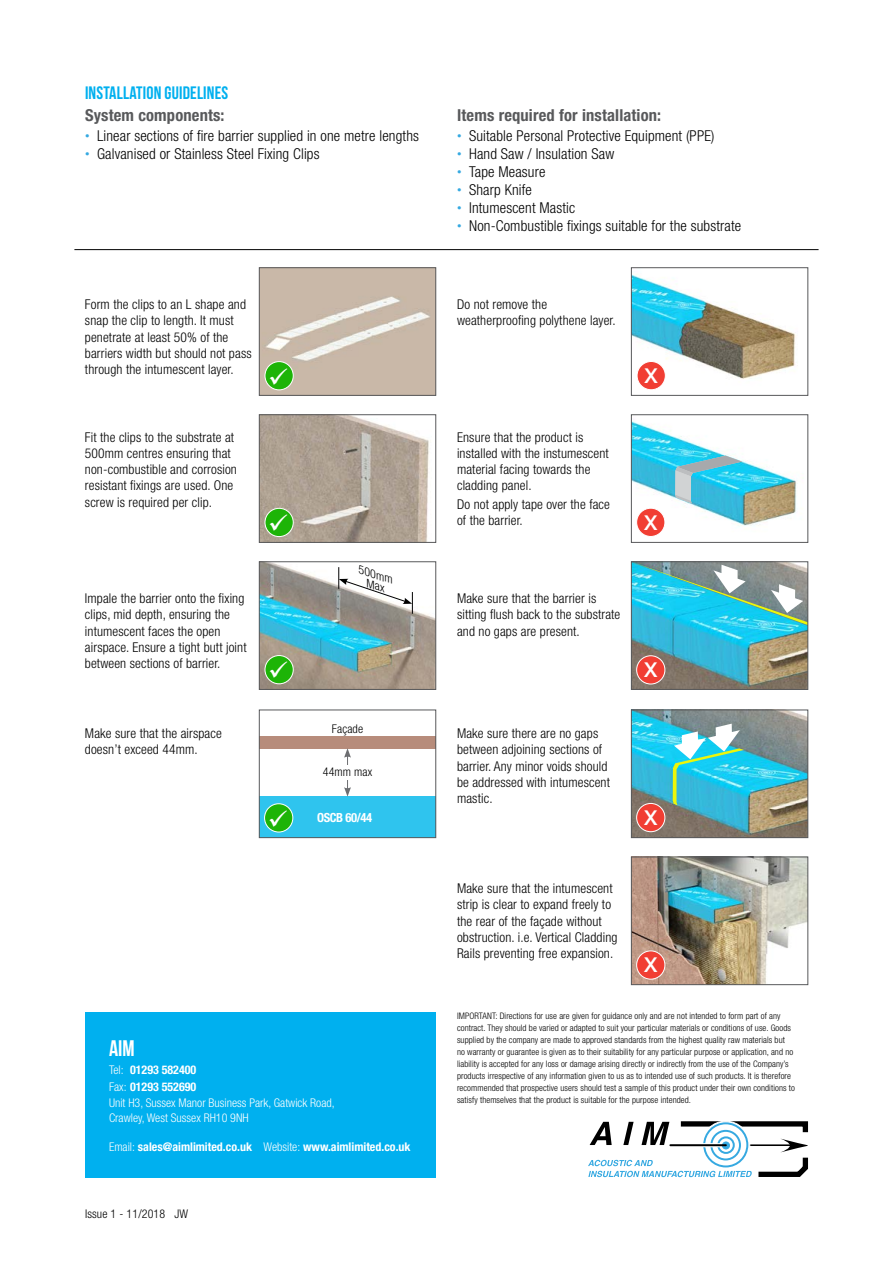
<style>
.page{position:relative;width:893px;height:1263px;background:#fff}
.page>*{position:absolute;margin:0;border:0;box-sizing:border-box;transform-origin:0 0}
.t1{font:22.5px "Bebas Neue";color:#fff}
.t2{font:500 20.55px "Helvetica Neue LT Std";color:#fff}
.t3{font:18px "Bebas Neue";letter-spacing:.01em;color:#00b0ef}
.t4{font:700 condensed 16.5px "Helvetica Neue LT Std";letter-spacing:.01em;color:#58595b}
.t5{font:300 condensed 15px "Helvetica Neue LT Std";letter-spacing:.01em;color:#000}
.t6{font:300 condensed 13.5px/16.2px "Helvetica Neue LT Std";letter-spacing:.01em;color:#000}
.t7{font:700 condensed 12.6px "Helvetica Neue LT Std";letter-spacing:-.03em;color:#fff}
.t8{font:300 condensed 12px/16.5px "Helvetica Neue LT Std";color:#fff}
.t9{font:700 condensed 12px "Helvetica Neue LT Std";color:#fff}
.t10{font:300 condensed 12px "Helvetica Neue LT Std";letter-spacing:.01em;color:#000}
.t11{font:italic 300 condensed 11.4px/10.6px "Helvetica Neue LT Std";color:#000;scale:1.12 1}
.t12{font:300 condensed 9px/12px "Helvetica Neue LT Std";letter-spacing:.01em;color:#000}
.s1{font-size:9px;color:#36a9e1}
.s2{font-weight:700}
.s3{font-weight:300}
</style>
<div class="page">
<div style="left:85px;top:1012px;width:351px;height:165px;background:#00b0ef"></div>
<svg style="left:588px;top:1121px;width:221px;height:57px"></svg>
<svg style="left:702px;top:1121px;width:48px;height:48px"></svg>
<div style="left:701px;top:1121px;width:49px;height:48px;border:1px solid #fff;border-radius:50%"></div>
<div style="left:703px;top:1122px;width:45px;height:45px;border:2px solid #36a9e1;border-radius:50%"></div>
<div style="left:710px;top:1130px;width:31px;height:30px;border:2px solid #36a9e1;border-radius:50%"></div>
<div style="left:717px;top:1136px;width:18px;height:18px;border:2px solid #36a9e1;border-radius:50%"></div>
<div style="left:722px;top:1142px;width:8px;height:7px;border:1px solid #36a9e1;border-radius:50%"></div>
<svg style="left:670px;top:1143px;width:51px;height:4px"></svg>
<hr style="left:670px;top:1144px;width:56px;height:2px;background:#000">
<hr style="left:74px;top:249px;width:745px;height:1px;background:#000">
<img style="left:633px;top:421px;width:164px;height:114px">
<div style="left:631px;top:414px;width:177px;height:129px;border:1px solid #58595b"></div>
<div style="left:637px;top:508px;width:28px;height:28px;background:#f13e33;border-radius:50%"></div>
<div style="left:636px;top:508px;width:29px;height:29px;border:1px solid #fff;border-radius:50%"></div>
<img style="left:633px;top:275px;width:163px;height:104px">
<div style="left:631px;top:267px;width:177px;height:129px;border:1px solid #58595b"></div>
<div style="left:637px;top:361px;width:28px;height:29px;background:#f13e33;border-radius:50%"></div>
<div style="left:637px;top:361px;width:29px;height:29px;border:1px solid #fff;border-radius:50%"></div>
<img style="left:261px;top:269px;width:173px;height:125px">
<div style="left:259px;top:267px;width:177px;height:129px;border:1px solid #58595b"></div>
<div style="left:265px;top:362px;width:28px;height:28px;background:#1db407;border-radius:50%"></div>
<div style="left:265px;top:361px;width:29px;height:29px;border:1px solid #fff;border-radius:50%"></div>
<img style="left:261px;top:416px;width:168px;height:125px">
<div style="left:259px;top:414px;width:177px;height:129px;border:1px solid #58595b"></div>
<svg style="left:265px;top:508px;width:28px;height:29px"></svg>
<div style="left:265px;top:508px;width:29px;height:29px;border:1px solid #fff;border-radius:50%"></div>
<img style="left:261px;top:563px;width:173px;height:125px">
<div style="left:259px;top:561px;width:177px;height:129px;border:1px solid #58595b"></div>
<svg style="left:265px;top:655px;width:28px;height:29px"></svg>
<div style="left:265px;top:655px;width:29px;height:29px;border:1px solid #fff;border-radius:50%"></div>
<div style="left:259px;top:797px;width:177px;height:41px;background:#2fc4ee"></div>
<div style="left:259px;top:736px;width:177px;height:12px;background:#b78c7b"></div>
<hr style="left:347px;top:755px;width:1px;height:34px;background:#6d6e71">
<svg style="left:344px;top:748px;width:7px;height:10px"></svg>
<svg style="left:344px;top:787px;width:7px;height:10px"></svg>
<div style="left:345px;top:765px;width:5px;height:15px;background:#fff"></div>
<div style="left:259px;top:710px;width:177px;height:128px;border:1px solid #58595b"></div>
<div style="left:265px;top:804px;width:28px;height:28px;background:#1db407;border-radius:50%"></div>
<div style="left:264px;top:803px;width:29px;height:29px;border:1px solid #fff;border-radius:50%"></div>
<img style="left:633px;top:625px;width:173px;height:63px">
<img style="left:633px;top:563px;width:173px;height:62px">
<div style="left:631px;top:561px;width:177px;height:129px;border:1px solid #58595b"></div>
<div style="left:637px;top:656px;width:28px;height:28px;background:#f13e33;border-radius:50%"></div>
<div style="left:636px;top:655px;width:29px;height:29px;border:1px solid #fff;border-radius:50%"></div>
<img style="left:633px;top:859px;width:173px;height:124px">
<div style="left:631px;top:857px;width:177px;height:128px;border:1px solid #58595b"></div>
<div style="left:637px;top:951px;width:28px;height:28px;background:#f13e33;border-radius:50%"></div>
<div style="left:636px;top:950px;width:29px;height:29px;border:1px solid #fff;border-radius:50%"></div>
<img style="left:633px;top:712px;width:173px;height:124px">
<svg style="left:673px;top:722px;width:71px;height:83px"></svg>
<div style="left:631px;top:710px;width:177px;height:128px;border:1px solid #58595b"></div>
<div style="left:637px;top:803px;width:28px;height:29px;background:#f13e33;border-radius:50%"></div>
<div style="left:636px;top:803px;width:29px;height:29px;border:1px solid #fff;border-radius:50%"></div>
<svg style="left:675px;top:456px;width:67px;height:47px"></svg>
<svg style="left:338px;top:567px;width:75px;height:47px"></svg>
<svg style="left:270px;top:514px;width:17px;height:17px"></svg>
<svg style="left:270px;top:661px;width:17px;height:17px"></svg>
<h3 class="t3" style="left:85px;top:82px;width:145px">INSTALLATION GUIDELINES</h3>
<p class="t4" style="left:85px;top:105px;width:141px">System components:</p>
<p class="t5" style="left:85px;top:127px;width:335px"><span class="s1">•</span> Linear sections of fire barrier supplied in one metre lengths</p>
<p class="t5" style="left:85px;top:145px;width:236px"><span class="s1">•</span> Galvanised or Stainless Steel Fixing Clips</p>
<p class="t6" style="left:85px;top:296px;width:168px">Form the clips to an L shape and snap the clip to length. It must penetrate at least 50% of the barriers width but should not pass through the intumescent layer.</p>
<p class="t6" style="left:85px;top:429px;width:153px">Fit the clips to the substrate at<br>500mm centres ensuring that non-combustible and corrosion resistant fixings are used. One screw is required per clip.</p>
<p class="t6" style="left:85px;top:590px;width:163px">Impale the barrier onto the fixing clips, mid depth, ensuring the intumescent faces the open airspace. Ensure a tight butt joint between sections of barrier.</p>
<p class="t11" style="left:373px;top:567px;width:23px;text-indent:-12px;rotate:19deg">500mm<br>Max</p>
<p class="t6" style="left:85px;top:725px;width:138px">Make sure that the airspace doesn’t exceed 44mm.</p>
<p class="t10" style="left:332px;top:721px;width:33px">Façade</p>
<p class="t10" style="left:323px;top:765px;width:51px">44mm max</p>
<p class="t7" style="left:268px;top:810px;width:106px">✓ OSCB 60/44</p>
<h1 class="t1" style="left:109px;top:1035px;width:27px">AIM</h1>
<p class="t8" style="left:109px;top:1062px;width:227px">Tel: <span class="s2">01293 582400<br></span>Fax: <span class="s2">01293 552690<br></span>Unit H3, Sussex Manor Business Park, Gatwick Road,</p>
<p class="t8" style="left:109px;top:1109px;width:141px">Crawley, West Sussex RH10 9NH</p>
<p class="t9" style="left:109px;top:1139px;width:303px"><span class="s3">Email:</span> sales@aimlimited.co.uk <span class="s3">Website:</span> www.aimlimited.co.uk</p>
<p class="t10" style="left:85px;top:1207px;width:104px">Issue 1 - 11/2018 JW</p>
<p class="t4" style="left:457px;top:105px;width:206px">Items required for installation:</p>
<p class="t5" style="left:457px;top:127px;width:259px"><span class="s1">•</span> Suitable Personal Protective Equipment (PPE)</p>
<p class="t5" style="left:457px;top:145px;width:159px"><span class="s1">•</span> Hand Saw / Insulation Saw</p>
<p class="t5" style="left:457px;top:163px;width:90px"><span class="s1">•</span> Tape Measure</p>
<p class="t5" style="left:457px;top:181px;width:76px"><span class="s1">•</span> Sharp Knife</p>
<p class="t5" style="left:457px;top:199px;width:120px"><span class="s1">•</span> Intumescent Mastic</p>
<p class="t5" style="left:457px;top:217px;width:286px"><span class="s1">•</span> Non-Combustible fixings suitable for the substrate</p>
<p class="t6" style="left:457px;top:296px;width:160px">Do not remove the weatherproofing polythene layer.</p>
<p class="t6" style="left:457px;top:429px;width:153px">Ensure that the product is installed with the instumescent material facing towards the cladding panel.</p>
<p class="t6" style="left:457px;top:496px;width:154px">Do not apply tape over the face of the barrier.</p>
<h2 class="t2" style="left:645px;top:363px;width:15px">X</h2>
<h2 class="t2" style="left:644px;top:510px;width:15px">X</h2>
<p class="t6" style="left:457px;top:590px;width:165px">Make sure that the barrier is sitting flush back to the substrate and no gaps are present.</p>
<p class="t6" style="left:457px;top:725px;width:154px">Make sure there are no gaps between adjoining sections of barrier. Any minor voids should be addressed with intumescent mastic.</p>
<p class="t6" style="left:457px;top:880px;width:162px">Make sure that the intumescent strip is clear to expand freely to the rear of the façade without obstruction. i.e. Vertical Cladding Rails preventing free expansion.</p>
<h2 class="t2" style="left:644px;top:658px;width:15px">X</h2>
<h2 class="t2" style="left:644px;top:805px;width:15px">X</h2>
<h2 class="t2" style="left:644px;top:953px;width:15px">X</h2>
<p class="t12" style="left:457px;top:1009px;width:339px">IMPORTANT: Directions for use are given for guidance only and are not intended to form part of any contract. They should be varied or adapted to suit your particular materials or conditions of use. Goods supplied by the company are made to approved standards from the highest quality raw materials but no warranty or guarantee is given as to their suitability for any particular purpose or application, and no liability is accepted for any loss or damage arising directly or indirectly from the use of the Company’s products irrespective of any information given to us as to intended use of such products. It is therefore recommended that prospective users should test a sample of this product under their own conditions to satisfy themselves that the product is suitable for the purpose intended.</p>
</div>
